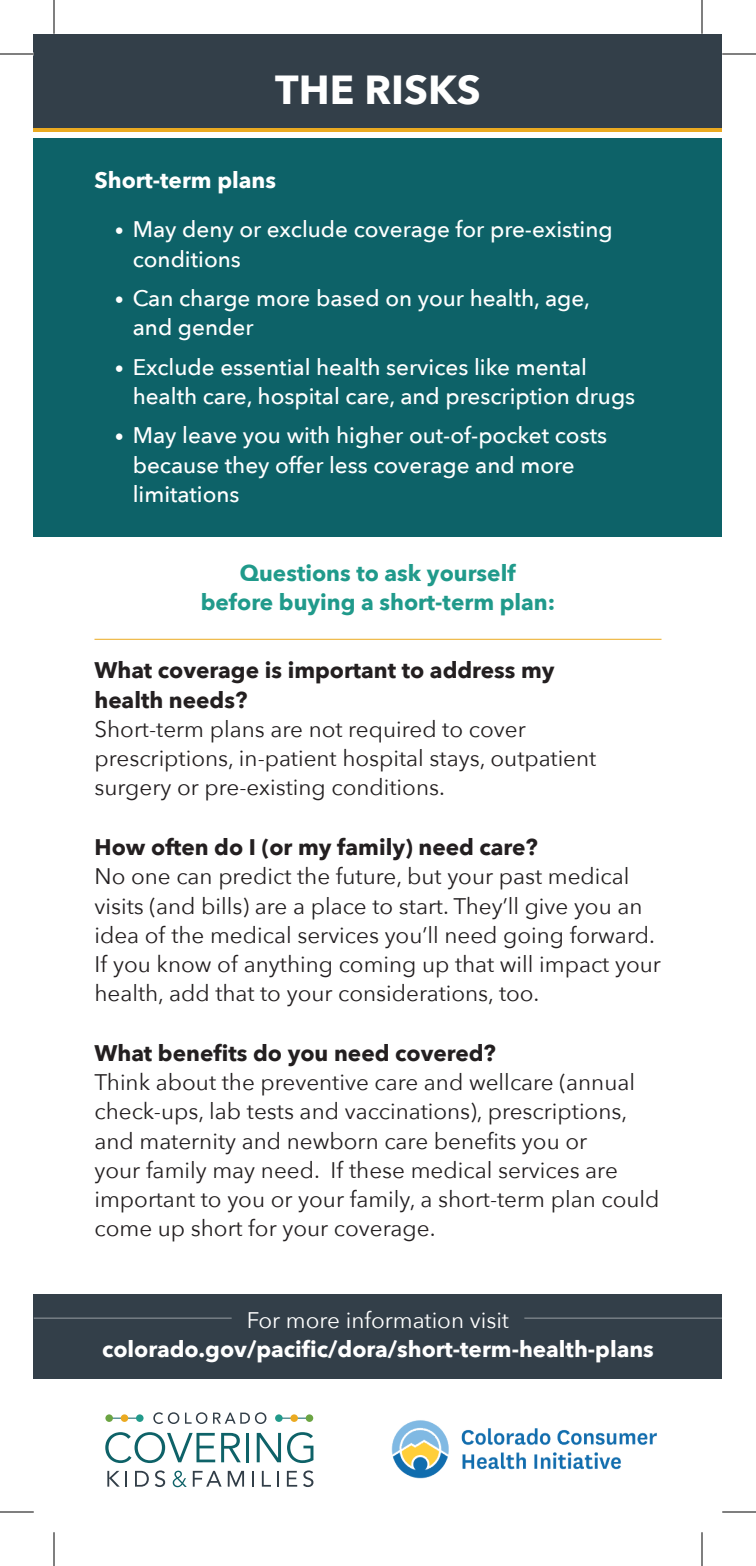
<style>
.page{position:relative;width:756px;height:1566px;background:#fff}
.page>*{position:absolute;margin:0;border:0;box-sizing:border-box;transform-origin:0 0}
.t1{font:700 40.5px "Avenir Next";color:#fff}
.t2{font:22.5px/29.2px "Avenir Next";color:#231f20}
.t3{font:500 22.5px/29.2px "Avenir Next";color:#fff}
.t4{font:700 22.5px/29.2px "Avenir Next";color:#231f20}
.t5{font:700 22.5px "Avenir Next";color:#fff}
.t6{font:700 22.5px/29.2px "Avenir Next";color:#209a8b;text-align:center}
.t7{font:22.5px "Avenir Next";color:#fff}
.s1{font-size:18px}
</style>
<div class="page">
<div style="left:34px;top:138px;width:688px;height:399px;background:#0d6268"></div>
<svg style="left:34px;top:127px;width:688px;height:5px;background:#c69429"></svg>
<div style="left:34px;top:34px;width:688px;height:93px;background:#333f49"></div>
<div style="left:34px;top:1294px;width:688px;height:85px;background:#333f49"></div>
<hr style="left:34px;top:1318px;width:198px;height:1px;background:#fff">
<hr style="left:524px;top:1318px;width:198px;height:1px;background:#fff">
<svg style="left:105px;top:1432px;width:110px;height:31px"></svg>
<svg style="left:221px;top:1433px;width:20px;height:29px"></svg>
<hr style="left:246px;top:1433px;width:3px;height:29px;background:#0e6268">
<svg style="left:257px;top:1433px;width:24px;height:29px"></svg>
<svg style="left:287px;top:1432px;width:26px;height:31px"></svg>
<svg style="left:107px;top:1471px;width:20px;height:16px"></svg>
<svg style="left:135px;top:1471px;width:14px;height:16px"></svg>
<svg style="left:155px;top:1470px;width:10px;height:17px"></svg>
<svg style="left:193px;top:1471px;width:29px;height:16px"></svg>
<svg style="left:228px;top:1471px;width:16px;height:16px"></svg>
<svg style="left:252px;top:1471px;width:2px;height:16px"></svg>
<svg style="left:262px;top:1471px;width:9px;height:16px"></svg>
<svg style="left:277px;top:1471px;width:2px;height:16px"></svg>
<svg style="left:287px;top:1471px;width:10px;height:16px"></svg>
<svg style="left:303px;top:1470px;width:10px;height:17px"></svg>
<svg style="left:173px;top:1471px;width:14px;height:16px"></svg>
<svg style="left:153px;top:1412px;width:26px;height:12px"></svg>
<svg style="left:185px;top:1412px;width:22px;height:12px"></svg>
<svg style="left:213px;top:1412px;width:53px;height:12px"></svg>
<hr style="left:108px;top:1418px;width:31px;height:1px;background:#0e6268">
<div style="left:105px;top:1414px;width:8px;height:8px;background:#6ba442;border-radius:50%"></div>
<div style="left:121px;top:1414px;width:7px;height:8px;background:#ebaa21;border-radius:50%"></div>
<div style="left:136px;top:1414px;width:8px;height:8px;background:#229a8b;border-radius:50%"></div>
<hr style="left:280px;top:1418px;width:30px;height:1px;background:#0e6268">
<div style="left:306px;top:1414px;width:7px;height:8px;background:#6ba442;border-radius:50%"></div>
<div style="left:290px;top:1414px;width:8px;height:8px;background:#ebaa21;border-radius:50%"></div>
<div style="left:275px;top:1414px;width:8px;height:8px;background:#229a8b;border-radius:50%"></div>
<img style="left:391px;top:1420px;width:266px;height:59px">
<hr style="left:94px;top:639px;width:568px;height:1px;background:#ebaa21">
<hr style="left:0;top:54px;width:34px;height:1px;background:#000">
<hr style="left:722px;top:54px;width:34px;height:1px;background:#000">
<hr style="left:0;top:1512px;width:34px;height:1px;background:#000">
<hr style="left:722px;top:1512px;width:34px;height:1px;background:#000">
<hr style="left:54px;top:0;width:1px;height:34px;background:#000">
<hr style="left:54px;top:1532px;width:1px;height:34px;background:#000">
<hr style="left:702px;top:0;width:1px;height:34px;background:#000">
<hr style="left:702px;top:1532px;width:1px;height:34px;background:#000">
<h1 class="t1" style="left:275px;top:55px;width:207px">THE RISKS</h1>
<p class="t5" style="left:94px;top:161px;width:183px">Short-term plans</p>
<p class="t3" style="left:133px;top:214px;width:481px;text-indent:-18px"><span class="s1">•</span> May deny or exclude coverage for pre-existing conditions</p>
<p class="t3" style="left:133px;top:283px;width:459px;text-indent:-18px"><span class="s1">•</span> Can charge more based on your health, age, and gender</p>
<p class="t3" style="left:133px;top:351px;width:504px;text-indent:-18px"><span class="s1">•</span> Exclude essential health services like mental health care, hospital care, and prescription drugs</p>
<p class="t3" style="left:133px;top:420px;width:476px;text-indent:-18px"><span class="s1">•</span> May leave you with higher out-of-pocket costs because they offer less coverage and more limitations</p>
<p class="t6" style="left:201px;top:558px;width:356px">Questions to ask yourself<br>before buying a short-term plan:</p>
<p class="t4" style="left:94px;top:656px;width:462px">What coverage is important to address my health needs?</p>
<p class="t2" style="left:94px;top:713px;width:503px">Short-term plans are not required to cover prescriptions, in-patient hospital stays, outpatient surgery or pre-existing conditions.</p>
<p class="t4" style="left:94px;top:832px;width:445px">How often do I (or my family) need care?</p>
<p class="t2" style="left:94px;top:861px;width:568px">No one can predict the future, but your past medical visits (and bills) are a place to start. They’ll give you an idea of the medical services you’ll need going forward.<br>If you know of anything coming up that will impact your health, add that to your considerations, too.</p>
<p class="t4" style="left:94px;top:1038px;width:403px">What benefits do you need covered?</p>
<p class="t2" style="left:94px;top:1067px;width:567px">Think about the preventive care and wellcare (annual check-ups, lab tests and vaccinations), prescriptions, and maternity and newborn care benefits you or<br>your family may need. If these medical services are important to you or your family, a short-term plan could come up short for your coverage.</p>
<p class="t7" style="left:247px;top:1301px;width:264px">For more information visit</p>
<p class="t5" style="left:102px;top:1330px;width:553px">colorado.gov/pacific/dora/short-term-health-plans</p>
</div>
